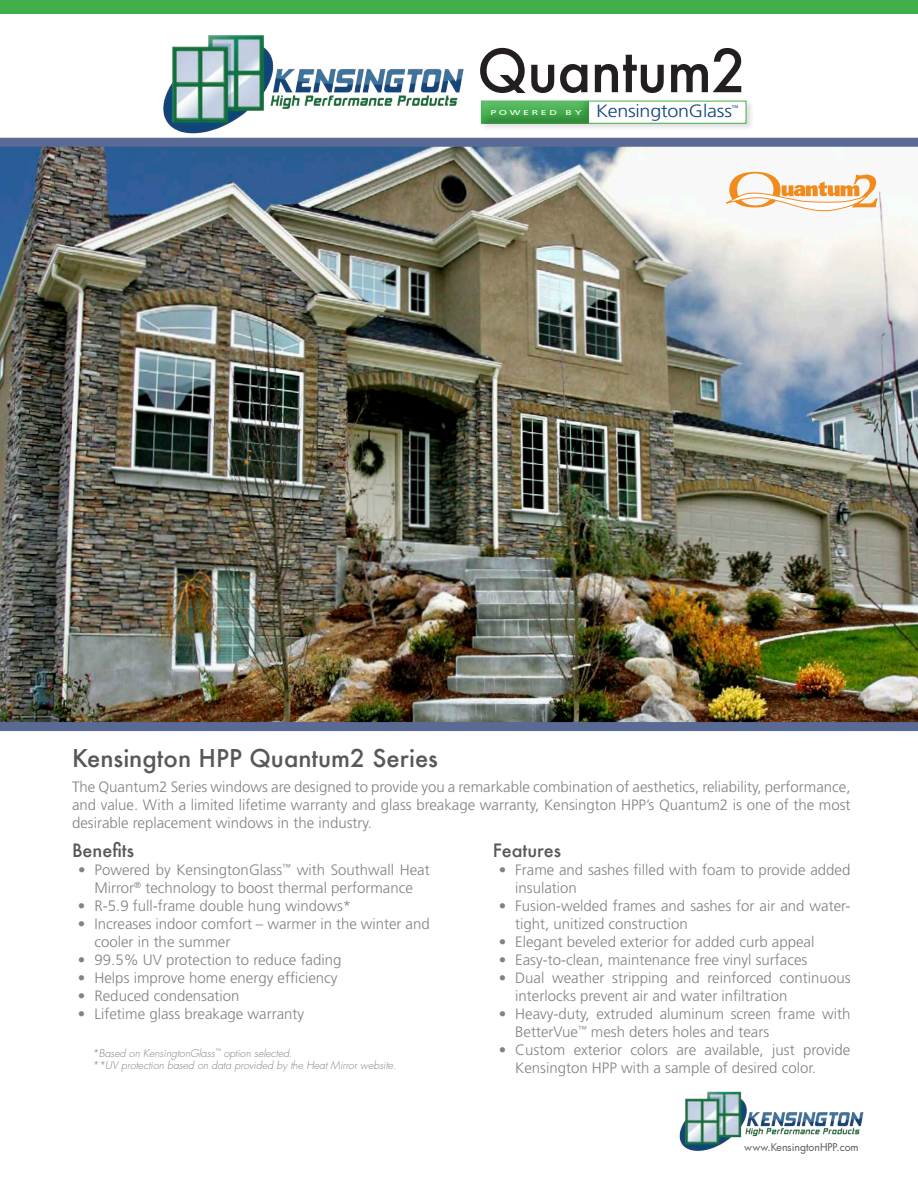
<style>
.page{position:relative;width:918px;height:1188px;background:#fff}
.page>*{position:absolute;margin:0;border:0;box-sizing:border-box;transform-origin:0 0}
.t1{font:500 57.75px "Futura";letter-spacing:-.01em;color:#231f20}
.t2{font:500 24px "Futura";color:#57585a}
.t3{font:500 18px "Futura";color:#57585a}
.t4{font:300 17.7px "Frutiger";letter-spacing:-.01em;color:#0f4579;scale:1.11 1}
.t5{font:300 15px/18px "Frutiger";color:#808285}
.t6{font:italic 300 10.5px/12.6px "Futura";color:#808285}
.t7{font:10.5px "Futura";color:#57585a}
.t8{font:7.05px "Frutiger";letter-spacing:.25em;color:#fff;scale:1.5 1}
.t9{font:300 6.9px "Frutiger";color:#0f4579}
</style>
<div class="page">
<div style="left:480px;top:99px;width:274px;height:33px;background:#231f20;opacity:.15"></div>
<div style="left:481px;top:101px;width:265px;height:23px;background:#fff;border:1px solid #40ae49"></div>
<div style="left:478px;top:101px;width:111px;height:25px;background:#231f20;opacity:.22"></div>
<img style="left:159px;top:35px;width:307px;height:103px">
<img style="left:0;top:138px;width:918px;height:593px">
<svg style="left:726px;top:172px;width:152px;height:40px"></svg>
<img style="left:679px;top:1091px;width:185px;height:60px">
<div style="left:0;top:0;width:918px;height:14px;background:#40ae49"></div>
<h1 class="t1" style="left:477px;top:31px;width:271px">Quantum2</h1>
<p class="t9" style="left:732px;top:103px;width:8px">™</p>
<p class="t8" style="left:490px;top:108px;width:62px">POWERED BY</p>
<p class="t4" style="left:596px;top:101px;width:124px">KensingtonGlass</p>
<h2 class="t2" style="left:72px;top:741px;width:368px">Kensington HPP Quantum2 Series</h2>
<p class="t5" style="left:72px;top:777px;width:780px;text-align:justify">The Quantum2 Series windows are designed to provide you a remarkable combination of aesthetics, reliability, performance, and value. With a limited lifetime warranty and glass breakage warranty, Kensington HPP’s Quantum2 is one of the most desirable replacement windows in the industry.</p>
<p class="t3" style="left:72px;top:838px;width:64px">Benefits</p>
<p class="t5" style="left:78px;top:861px;width:353px;text-align:center">• Powered by KensingtonGlass<sup>™</sup> with Southwall Heat<br>Mirror<sup>®</sup> technology to boost thermal performance</p>
<p class="t5" style="left:78px;top:897px;width:275px">• R-5.9 full-frame double hung windows*</p>
<p class="t5" style="left:94px;top:915px;width:337px;text-indent:-16px">• Increases indoor comfort – warmer in the winter and cooler in the summer</p>
<p class="t5" style="left:78px;top:951px;width:265px">• 99.5% UV protection to reduce fading</p>
<p class="t5" style="left:78px;top:969px;width:261px">• Helps improve home energy efficiency</p>
<p class="t5" style="left:78px;top:987px;width:163px">• Reduced condensation</p>
<p class="t5" style="left:78px;top:1005px;width:228px">• Lifetime glass breakage warranty</p>
<p class="t6" style="left:92px;top:1047px;width:306px">*Based on KensingtonGlass<sup>™</sup> option selected.<br>**UV protection based on data provided by the Heat Mirror website.</p>
<p class="t3" style="left:493px;top:838px;width:70px">Features</p>
<p class="t5" style="left:515px;top:861px;width:337px;text-indent:-16px">• Frame and sashes filled with foam to provide added insulation</p>
<p class="t5" style="left:515px;top:897px;width:337px;text-indent:-16px">• Fusion-welded frames and sashes for air and water&shy;tight, unitized construction</p>
<p class="t5" style="left:499px;top:933px;width:317px">• Elegant beveled exterior for added curb appeal</p>
<p class="t5" style="left:499px;top:951px;width:310px">• Easy-to-clean, maintenance free vinyl surfaces</p>
<p class="t5" style="left:515px;top:969px;width:337px;text-indent:-16px">• Dual weather stripping and reinforced continuous interlocks prevent air and water infiltration</p>
<p class="t5" style="left:515px;top:1005px;width:337px;text-indent:-16px">• Heavy-duty, extruded aluminum screen frame with<br>BetterVue<sup>™</sup> mesh deters holes and tears</p>
<p class="t5" style="left:515px;top:1041px;width:337px;text-indent:-16px">• Custom exterior colors are available, just provide<br>Kensington HPP with a sample of desired color.</p>
<p class="t7" style="left:744px;top:1140px;width:116px">www.KensingtonHPP.com</p>
</div>
